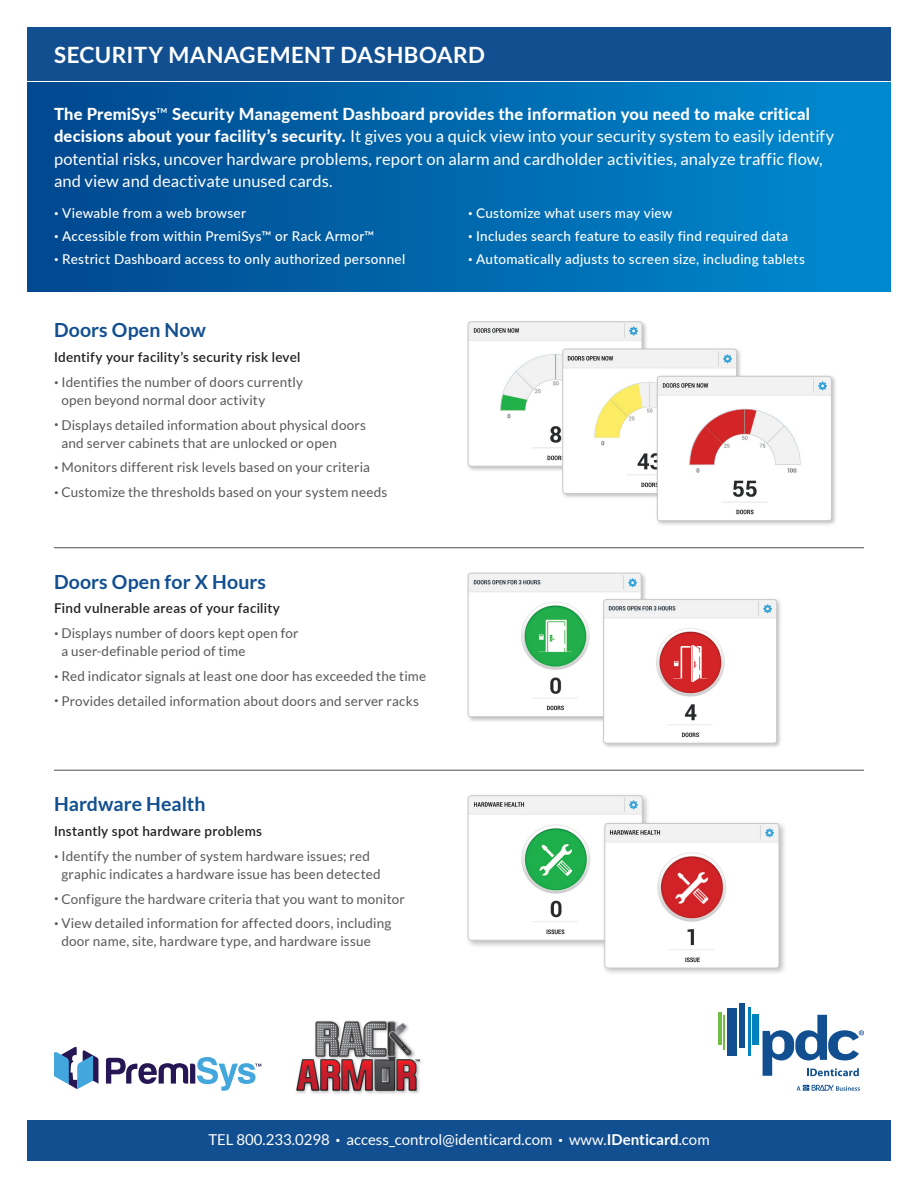
<style>
.page{position:relative;width:918px;height:1188px;background:#fff}
.page>*{position:absolute;margin:0;border:0;box-sizing:border-box;transform-origin:0 0}
.t1{font:700 22.5px "Lato";letter-spacing:.015em;color:#fff}
.t2{font:700 19.5px "Lato";letter-spacing:.005em;color:#124f90}
.t3{font:16.5px/22.5px "Lato";letter-spacing:.005em;color:#fff}
.t4{font:15px "Lato";color:#fff}
.t5{font:13.5px/18px "Lato";letter-spacing:.015em;color:#57585a}
.t6{font:500 13.5px "Lato";letter-spacing:.02em;color:#fff}
.t7{font:600 13.5px "Lato";letter-spacing:.02em;color:#231f20}
.s1{font-weight:800}
.s2{font-size:8.7px}
.s3{font-weight:700}
</style>
<div class="page">
<div style="left:27px;top:82px;width:864px;height:210px;background:linear-gradient(to right,#01478c,#008ad0)"></div>
<div style="left:465px;top:792px;width:185px;height:156px;background:#231f20;opacity:.3"></div>
<img style="left:468px;top:796px;width:174px;height:144px">
<div style="left:468px;top:796px;width:174px;height:144px;border:1px solid #c7c8ca;border-radius:3px"></div>
<div style="left:466px;top:571px;width:181px;height:152px;background:#231f20;opacity:.3"></div>
<img style="left:468px;top:573px;width:173px;height:144px">
<div style="left:468px;top:573px;width:173px;height:144px;border:1px solid #c7c8ca;border-radius:3px"></div>
<div style="left:466px;top:320px;width:182px;height:152px;background:#231f20;opacity:.3"></div>
<img style="left:468px;top:322px;width:174px;height:144px">
<div style="left:468px;top:322px;width:174px;height:144px;border:1px solid #c7c8ca;border-radius:3px"></div>
<div style="left:601px;top:820px;width:186px;height:156px;background:#231f20;opacity:.3"></div>
<img style="left:605px;top:823px;width:174px;height:145px">
<div style="left:605px;top:823px;width:174px;height:145px;border:1px solid #c7c8ca;border-radius:3px"></div>
<div style="left:601px;top:597px;width:182px;height:152px;background:#231f20;opacity:.3"></div>
<img style="left:604px;top:601px;width:173px;height:142px">
<div style="left:604px;top:599px;width:173px;height:144px;border:1px solid #c7c8ca;border-radius:3px"></div>
<div style="left:561px;top:347px;width:182px;height:152px;background:#231f20;opacity:.3"></div>
<img style="left:563px;top:349px;width:174px;height:143px">
<div style="left:563px;top:349px;width:174px;height:145px;border:1px solid #c7c8ca;border-radius:3px"></div>
<div style="left:655px;top:374px;width:182px;height:153px;background:#231f20;opacity:.3"></div>
<img style="left:659px;top:378px;width:171px;height:141px">
<div style="left:657px;top:376px;width:175px;height:145px;border:1px solid #c7c8ca;border-radius:3px"></div>
<div style="left:27px;top:1120px;width:864px;height:41px;background:#124f90"></div>
<div style="left:27px;top:27px;width:864px;height:54px;background:#124f90"></div>
<hr style="left:54px;top:547px;width:810px;height:1px;background:#4b4c4d">
<hr style="left:54px;top:770px;width:810px;height:1px;background:#4b4c4d">
<svg style="left:54px;top:1047px;width:45px;height:42px"></svg>
<svg style="left:106px;top:1057px;width:155px;height:34px"></svg>
<div style="left:295px;top:1019px;width:129px;height:76px;background:#231f20;opacity:.3"></div>
<svg style="left:296px;top:1021px;width:124px;height:70px"></svg>
<hr style="left:718px;top:1012px;width:3px;height:33px;background:#74bd43">
<hr style="left:723px;top:1015px;width:2px;height:34px;background:#74bd43">
<div style="left:728px;top:1008px;width:9px;height:48px;background:#124f90"></div>
<div style="left:740px;top:1003px;width:5px;height:45px;background:#124f90"></div>
<hr style="left:748px;top:1007px;width:3px;height:49px;background:#0082bf">
<div style="left:752px;top:1015px;width:7px;height:30px;background:#0082bf"></div>
<svg style="left:763px;top:1015px;width:101px;height:61px"></svg>
<svg style="left:797px;top:1085px;width:63px;height:6px"></svg>
<h1 class="t1" style="left:54px;top:42px;width:432px">SECURITY MANAGEMENT DASHBOARD</h1>
<p class="t3" style="left:54px;top:102px;width:782px"><span class="s1">The PremiSys</span>™ <span class="s1">Security Management Dashboard provides the information you need to make critical decisions about your facility’s security.</span> It gives you a quick view into your security system to easily identify potential risks, uncover hardware problems, report on alarm and cardholder activities, analyze traffic flow, and view and deactivate unused cards.</p>
<p class="t6" style="left:54px;top:203px;width:194px"><sup>•</sup> Viewable from a web browser</p>
<p class="t6" style="left:54px;top:227px;width:322px"><sup>•</sup> Accessible from within PremiSys™ or Rack Armor™</p>
<p class="t6" style="left:54px;top:250px;width:353px"><sup>•</sup> Restrict Dashboard access to only authorized personnel</p>
<h2 class="t2" style="left:54px;top:319px;width:154px">Doors Open Now</h2>
<p class="t7" style="left:54px;top:347px;width:248px">Identify your facility’s security risk level</p>
<p class="t5" style="left:61px;top:373px;width:243px;text-indent:-7px"><sup>•</sup> Identifies the number of doors currently open beyond normal door activity</p>
<p class="t5" style="left:61px;top:416px;width:306px;text-indent:-7px"><sup>•</sup> Displays detailed information about physical doors and server cabinets that are unlocked or open</p>
<p class="t5" style="left:54px;top:458px;width:317px"><sup>•</sup> Monitors different risk levels based on your criteria</p>
<p class="t5" style="left:54px;top:483px;width:335px"><sup>•</sup> Customize the thresholds based on your system needs</p>
<h2 class="t2" style="left:54px;top:570px;width:214px">Doors Open for X Hours</h2>
<p class="t7" style="left:54px;top:599px;width:227px">Find vulnerable areas of your facility</p>
<p class="t5" style="left:61px;top:624px;width:239px;text-indent:-7px"><sup>•</sup> Displays number of doors kept open for a user-definable period of time</p>
<p class="t5" style="left:54px;top:667px;width:374px"><sup>•</sup> Red indicator signals at least one door has exceeded the time</p>
<p class="t5" style="left:54px;top:692px;width:366px"><sup>•</sup> Provides detailed information about doors and server racks</p>
<h2 class="t2" style="left:54px;top:793px;width:153px">Hardware Health</h2>
<p class="t7" style="left:54px;top:821px;width:210px">Instantly spot hardware problems</p>
<p class="t5" style="left:61px;top:847px;width:321px;text-indent:-7px"><sup>•</sup> Identify the number of system hardware issues; red graphic indicates a hardware issue has been detected</p>
<p class="t5" style="left:54px;top:890px;width:352px"><sup>•</sup> Configure the hardware criteria that you want to monitor</p>
<p class="t5" style="left:61px;top:914px;width:331px;text-indent:-7px"><sup>•</sup> View detailed information for affected doors, including door name, site, hardware type, and hardware issue</p>
<p class="t6" style="left:468px;top:203px;width:206px"><sup>•</sup> Customize what users may view</p>
<p class="t6" style="left:468px;top:227px;width:322px"><sup>•</sup> Includes search feature to easily find required data</p>
<p class="t6" style="left:468px;top:250px;width:338px"><sup>•</sup> Automatically adjusts to screen size, including tablets</p>
<p class="t4" style="left:208px;top:1131px;width:503px">TEL 800.233.0298 <span class="s2">•</span> access_control@identicard.com <span class="s2">•</span> www.<span class="s3">IDenticard</span>.com</p>
</div>
